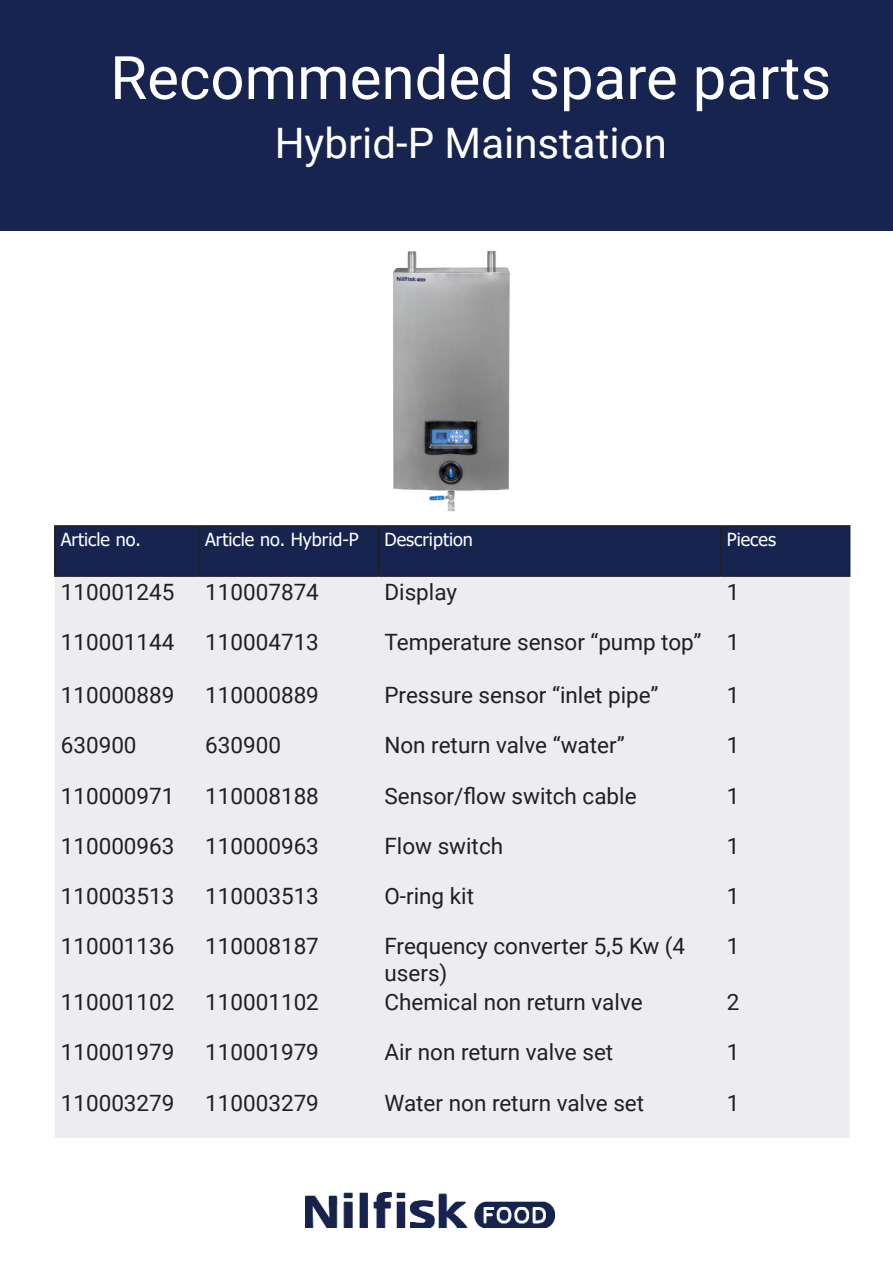
<style>
.page{position:relative;width:893px;height:1263px;background:#fff}
.page>*{position:absolute;margin:0;border:0;box-sizing:border-box;transform-origin:0 0}
.t1{font:60px "Roboto";color:#fff}
.t2{font:42px "Roboto";color:#fff}
.t3{font:22.5px/27px "Roboto";color:#221f1f}
.t4{font:18px "Tahoma";color:#fff}
</style>
<div class="page">
<div style="left:0;top:0;width:893px;height:230px;background:#172450"></div>
<img style="left:393px;top:250px;width:117px;height:262px">
<img style="left:305px;top:1193px;width:250px;height:35px">
<div style="left:56px;top:527px;width:793px;height:48px;background:#172450"></div>
<div style="left:55px;top:577px;width:795px;height:561px;background:#edecf1"></div>
<hr style="left:54px;top:525px;width:145px;height:2px;background:#221f1f">
<hr style="left:54px;top:527px;width:2px;height:48px;background:#221f1f">
<hr style="left:199px;top:525px;width:179px;height:2px;background:#221f1f">
<hr style="left:198px;top:527px;width:2px;height:48px;background:#221f1f">
<hr style="left:378px;top:525px;width:343px;height:2px;background:#221f1f">
<hr style="left:378px;top:527px;width:1px;height:48px;background:#221f1f">
<hr style="left:721px;top:525px;width:129px;height:2px;background:#221f1f">
<hr style="left:720px;top:527px;width:1px;height:48px;background:#221f1f">
<hr style="left:849px;top:527px;width:1px;height:48px;background:#221f1f">
<hr style="left:54px;top:575px;width:145px;height:2px;background:#221f1f">
<hr style="left:199px;top:575px;width:179px;height:2px;background:#221f1f">
<hr style="left:378px;top:575px;width:343px;height:2px;background:#221f1f">
<hr style="left:721px;top:575px;width:129px;height:2px;background:#221f1f">
<h1 class="t1" style="left:110px;top:51px;width:723px">Recommended spare parts</h1>
<h2 class="t2" style="left:275px;top:124px;width:394px">Hybrid-P Mainstation</h2>
<p class="t4" style="left:61px;top:532px;width:82px">Article no.</p>
<p class="t4" style="left:205px;top:532px;width:155px">Article no. Hybrid-P</p>
<p class="t4" style="left:384px;top:532px;width:90px">Description</p>
<p class="t4" style="left:727px;top:532px;width:51px">Pieces</p>
<p class="t3" style="left:61px;top:580px;width:115px">110001245</p>
<p class="t3" style="left:205px;top:580px;width:115px">110007874</p>
<p class="t3" style="left:384px;top:580px;width:74px">Display</p>
<p class="t3" style="left:727px;top:580px;width:14px">1</p>
<p class="t3" style="left:61px;top:630px;width:115px">110001144</p>
<p class="t3" style="left:205px;top:630px;width:115px">110004713</p>
<p class="t3" style="left:384px;top:630px;width:356px">Temperature sensor “pump top” 1</p>
<p class="t3" style="left:61px;top:683px;width:115px">110000889</p>
<p class="t3" style="left:205px;top:683px;width:115px">110000889</p>
<p class="t3" style="left:384px;top:683px;width:276px">Pressure sensor “inlet pipe”</p>
<p class="t3" style="left:727px;top:683px;width:14px">1</p>
<p class="t3" style="left:61px;top:733px;width:77px">630900</p>
<p class="t3" style="left:205px;top:733px;width:77px">630900</p>
<p class="t3" style="left:384px;top:733px;width:242px">Non return valve “water”</p>
<p class="t3" style="left:727px;top:733px;width:14px">1</p>
<p class="t3" style="left:61px;top:784px;width:115px">110000971</p>
<p class="t3" style="left:205px;top:784px;width:115px">110008188</p>
<p class="t3" style="left:384px;top:781px;width:254px">Sensor/flow switch cable</p>
<p class="t3" style="left:727px;top:784px;width:14px">1</p>
<p class="t3" style="left:61px;top:834px;width:115px">110000963</p>
<p class="t3" style="left:205px;top:834px;width:115px">110000963</p>
<p class="t3" style="left:384px;top:831px;width:120px">Flow switch</p>
<p class="t3" style="left:727px;top:834px;width:14px">1</p>
<p class="t3" style="left:61px;top:884px;width:115px">110003513</p>
<p class="t3" style="left:205px;top:884px;width:115px">110003513</p>
<p class="t3" style="left:384px;top:884px;width:91px">O-ring kit</p>
<p class="t3" style="left:727px;top:884px;width:14px">1</p>
<p class="t3" style="left:61px;top:934px;width:115px">110001136</p>
<p class="t3" style="left:205px;top:934px;width:115px">110008187</p>
<p class="t3" style="left:384px;top:934px;width:302px">Frequency converter 5,5 Kw (4 users)</p>
<p class="t3" style="left:727px;top:934px;width:14px">1</p>
<p class="t3" style="left:61px;top:990px;width:115px">110001102</p>
<p class="t3" style="left:205px;top:990px;width:115px">110001102</p>
<p class="t3" style="left:384px;top:988px;width:260px">Chemical non return valve</p>
<p class="t3" style="left:727px;top:990px;width:14px">2</p>
<p class="t3" style="left:61px;top:1040px;width:115px">110001979</p>
<p class="t3" style="left:205px;top:1040px;width:115px">110001979</p>
<p class="t3" style="left:384px;top:1040px;width:230px">Air non return valve set</p>
<p class="t3" style="left:727px;top:1040px;width:14px">1</p>
<p class="t3" style="left:61px;top:1091px;width:115px">110003279</p>
<p class="t3" style="left:205px;top:1091px;width:115px">110003279</p>
<p class="t3" style="left:384px;top:1091px;width:261px">Water non return valve set</p>
<p class="t3" style="left:727px;top:1091px;width:14px">1</p>
</div>
